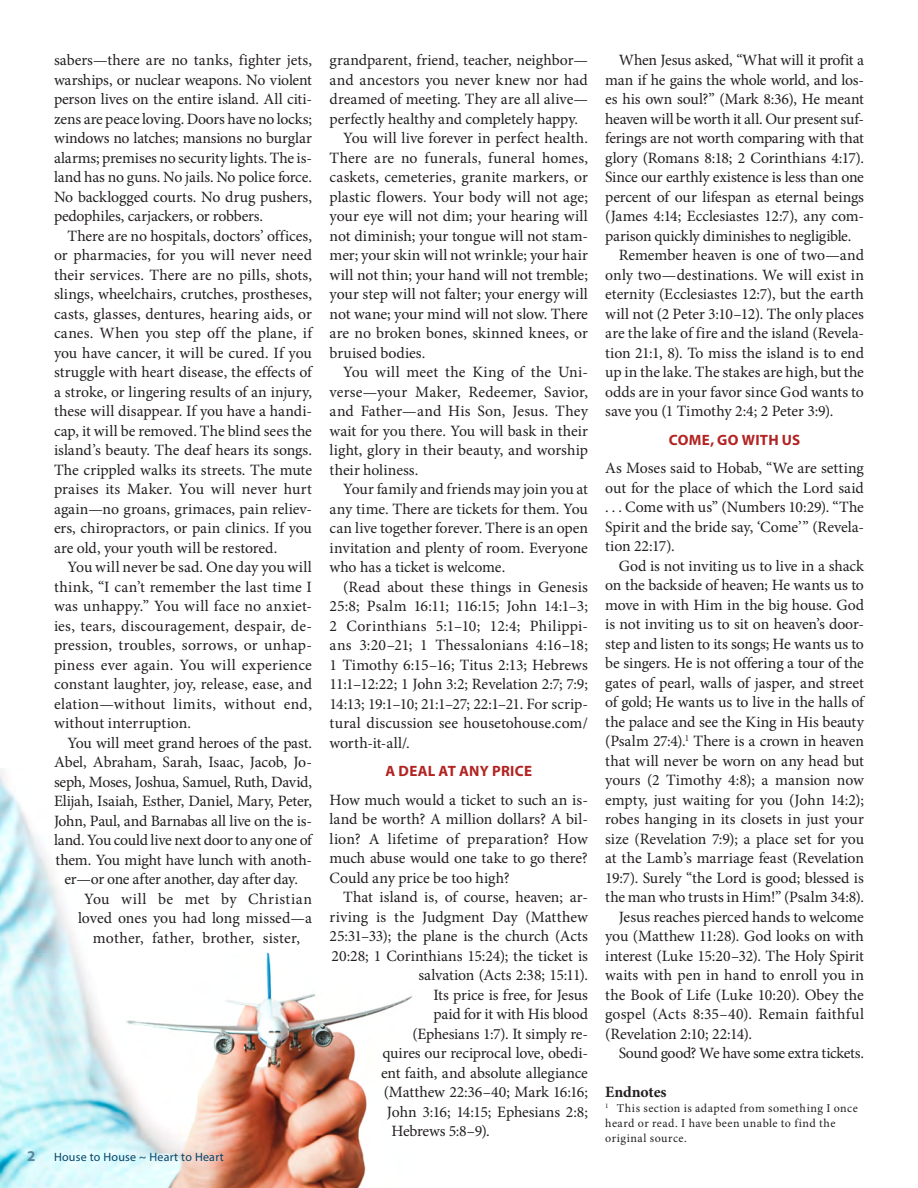
<style>
.page{position:relative;width:918px;height:1188px;background:#fff}
.page>*{position:absolute;margin:0;border:0;box-sizing:border-box;transform-origin:0 0}
.Body_Serif{font:15.75px/19.5px "Minion Pro";letter-spacing:-.005em;color:#231f20;text-align:justify}
.Body_Serif-2{font:15.75px "Minion Pro";letter-spacing:-.025em;color:#231f20}
.Body_Serif-3{font:700 15.75px "Minion Pro";letter-spacing:-.005em;color:#231f20}
.Main_Article_Heading{font:700 15px "Myriad Pro";letter-spacing:.02em;color:#b22423}
.t1{font:12px/15px "Minion Pro";letter-spacing:.04em;color:#231f20}
.t2{font:12px "Myriad Pro";letter-spacing:.02em;color:#00446a}
.s1{font-weight:700;font-size:15px;color:#5c87a1}
</style>
<div class="page">
<img style="left:0;top:769px;width:412px;height:419px">
<hr style="left:917px;top:0;width:1px;height:1188px;background:#c8d6e2">
<img style="left:917px;top:176px;width:1px;height:1012px">
<p class="Body_Serif" style="left:54px;top:51px;width:260px">sabers—there are no tanks, fighter jets, warships, or nuclear weapons. No violent person lives on the entire island. All citi&shy;zens are peace loving. Doors have no locks; windows no latches; mansions no burglar alarms; premises no security lights. The is&shy;land has no guns. No jails. No police force.<br>No backlogged courts. No drug pushers, pedophiles, carjackers, or robbers.</p>
<p class="Body_Serif" style="left:54px;top:226px;width:260px;text-indent:13px">There are no hospitals, doctors’ offices, or pharmacies, for you will never need their services. There are no pills, shots, slings, wheelchairs, crutches, prostheses, casts, glasses, dentures, hearing aids, or canes. When you step off the plane, if you have cancer, it will be cured. If you struggle with heart disease, the effects of a stroke, or lingering results of an injury, these will disappear. If you have a handi&shy;cap, it will be removed. The blind sees the island’s beauty. The deaf hears its songs.<br>The crippled walks its streets. The mute praises its Maker. You will never hurt again—no groans, grimaces, pain reliev&shy;ers, chiropractors, or pain clinics. If you are old, your youth will be restored.</p>
<p class="Body_Serif" style="left:54px;top:558px;width:260px;text-indent:13px">You will never be sad. One day you will think, “I can’t remember the last time I was unhappy.” You will face no anxiet&shy;ies, tears, discouragement, despair, de&shy;pression, troubles, sorrows, or unhap&shy;piness ever again. You will experience constant laughter, joy, release, ease, and elation—without limits, without end, without interruption.</p>
<p class="Body_Serif" style="left:67px;top:733px;width:246px">You will meet grand heroes of the past.</p>
<p class="Body_Serif" style="left:54px;top:753px;width:260px">Abel, Abraham, Sarah, Isaac, Jacob, Jo-</p>
<p class="Body_Serif" style="left:54px;top:772px;width:259px">seph, Moses, Joshua, Samuel, Ruth, David,</p>
<p class="Body_Serif" style="left:54px;top:792px;width:259px">Elijah, Isaiah, Esther, Daniel, Mary, Peter,</p>
<p class="Body_Serif" style="left:54px;top:811px;width:260px">John, Paul, and Barnabas all live on the is-</p>
<p class="Body_Serif-2" style="left:54px;top:830px;width:259px">land. You could live next door to any one of</p>
<p class="Body_Serif" style="left:55px;top:850px;width:258px">them. You might have lunch with anoth-</p>
<p class="Body_Serif" style="left:65px;top:870px;width:235px">er—or one after another, day after day.</p>
<p class="Body_Serif" style="left:78px;top:889px;width:236px;text-align:center">You will be met by Christian loved ones you had long missed—a mother, father, brother, sister,</p>
<p class="t2" style="left:27px;top:1150px;width:198px"><span class="s1">2</span> House to House ~ Heart to Heart</p>
<p class="Body_Serif" style="left:330px;top:51px;width:260px">grandparent, friend, teacher, neighbor— and ancestors you never knew nor had dreamed of meeting. They are all alive— perfectly healthy and completely happy.</p>
<p class="Body_Serif" style="left:330px;top:129px;width:260px;text-indent:13px">You will live forever in perfect health.<br>There are no funerals, funeral homes, caskets, cemeteries, granite markers, or plastic flowers. Your body will not age; your eye will not dim; your hearing will not diminish; your tongue will not stam&shy;mer; your skin will not wrinkle; your hair will not thin; your hand will not tremble; your step will not falter; your energy will not wane; your mind will not slow. There are no broken bones, skinned knees, or bruised bodies.</p>
<p class="Body_Serif" style="left:330px;top:363px;width:260px;text-indent:13px">You will meet the King of the Uni&shy;verse—your Maker, Redeemer, Savior, and Father—and His Son, Jesus. They wait for you there. You will bask in their light, glory in their beauty, and worship their holiness.</p>
<p class="Body_Serif" style="left:330px;top:480px;width:260px;text-indent:13px">Your family and friends may join you at any time. There are tickets for them. You can live together forever. There is an open invitation and plenty of room. Everyone who has a ticket is welcome.</p>
<p class="Body_Serif" style="left:330px;top:577px;width:260px;text-indent:13px">(Read about these things in Genesis 25:8; Psalm 16:11; 116:15; John 14:1–3; 2 Corinthians 5:1–10; 12:4; Philippi&shy;ans 3:20–21; 1 Thessalonians 4:16–18; 1 Timothy 6:15–16; Titus 2:13; Hebrews 11:1–12:22; 1 John 3:2; Revelation 2:7; 7:9; 14:13; 19:1–10; 21:1–27; 22:1–21. For scrip&shy;tural discussion see housetohouse.com/ worth-it-all/.</p>
<p class="Main_Article_Heading" style="left:386px;top:762px;width:148px">A DEAL AT ANY PRICE</p>
<p class="Body_Serif" style="left:330px;top:790px;width:260px">How much would a ticket to such an is&shy;land be worth? A million dollars? A bil&shy;lion? A lifetime of preparation? How much abuse would one take to go there?<br>Could any price be too high?</p>
<p class="Body_Serif" style="left:343px;top:888px;width:246px">That island is, of course, heaven; ar-</p>
<p class="Body_Serif" style="left:330px;top:907px;width:260px">riving is the Judgment Day (Matthew</p>
<p class="Body_Serif" style="left:330px;top:927px;width:260px">25:31–33); the plane is the church (Acts</p>
<p class="Body_Serif" style="left:332px;top:946px;width:258px">20:28; 1 Corinthians 15:24); the ticket is</p>
<p class="Body_Serif" style="left:419px;top:966px;width:171px">salvation (Acts 2:38; 15:11).</p>
<p class="Body_Serif" style="left:433px;top:985px;width:156px">Its price is free, for Jesus</p>
<p class="Body_Serif" style="left:433px;top:1005px;width:156px">paid for it with His blood</p>
<p class="Body_Serif" style="left:413px;top:1024px;width:177px">(Ephesians 1:7). It simply re-</p>
<p class="Body_Serif" style="left:382px;top:1044px;width:207px">quires our reciprocal love, obedi-</p>
<p class="Body_Serif" style="left:381px;top:1063px;width:209px">ent faith, and absolute allegiance</p>
<p class="Body_Serif" style="left:384px;top:1083px;width:205px">(Matthew 22:36–40; Mark 16:16;</p>
<p class="Body_Serif" style="left:387px;top:1102px;width:202px">John 3:16; 14:15; Ephesians 2:8;</p>
<p class="Body_Serif" style="left:391px;top:1122px;width:100px">Hebrews 5:8–9).</p>
<p class="Body_Serif" style="left:605px;top:51px;width:260px;text-indent:13px">When Jesus asked, “What will it profit a man if he gains the whole world, and los&shy;es his own soul?” (Mark 8:36), He meant heaven will be worth it all. Our present suf&shy;ferings are not worth comparing with that glory (Romans 8:18; 2 Corinthians 4:17).<br>Since our earthly existence is less than one percent of our lifespan as eternal beings (James 4:14; Ecclesiastes 12:7), any com&shy;parison quickly diminishes to negligible.</p>
<p class="Body_Serif" style="left:605px;top:246px;width:260px;text-indent:13px">Remember heaven is one of two—and only two—destinations. We will exist in eternity (Ecclesiastes 12:7), but the earth will not (2 Peter 3:10–12). The only places are the lake of fire and the island (Revela&shy;tion 21:1, 8). To miss the island is to end up in the lake. The stakes are high, but the odds are in your favor since God wants to save you (1 Timothy 2:4; 2 Peter 3:9).</p>
<p class="Main_Article_Heading" style="left:669px;top:430px;width:133px">COME, GO WITH US</p>
<p class="Body_Serif" style="left:605px;top:459px;width:260px">As Moses said to Hobab, “We are setting out for the place of which the Lord said . . . Come with us” (Numbers 10:29). “The Spirit and the bride say, ‘Come’” (Revela&shy;tion 22:17).</p>
<p class="Body_Serif" style="left:605px;top:556px;width:260px;text-indent:13px">God is not inviting us to live in a shack on the backside of heaven; He wants us to move in with Him in the big house. God is not inviting us to sit on heaven’s door&shy;step and listen to its songs; He wants us to be singers. He is not offering a tour of the gates of pearl, walls of jasper, and street of gold; He wants us to live in the halls of the palace and see the King in His beauty (Psalm 27:4).<sup>1</sup> There is a crown in heaven that will never be worn on any head but yours (2 Timothy 4:8); a mansion now empty, just waiting for you (John 14:2); robes hanging in its closets in just your size (Revelation 7:9); a place set for you at the Lamb’s marriage feast (Revelation 19:7). Surely “the Lord is good; blessed is the man who trusts in Him!” (Psalm 34:8).</p>
<p class="Body_Serif" style="left:605px;top:907px;width:260px;text-indent:13px">Jesus reaches pierced hands to welcome you (Matthew 11:28). God looks on with interest (Luke 15:20–32). The Holy Spirit waits with pen in hand to enroll you in the Book of Life (Luke 10:20). Obey the gospel (Acts 8:35–40). Remain faithful (Revelation 2:10; 22:14).</p>
<p class="Body_Serif" style="left:619px;top:1044px;width:247px">Sound good? We have some extra tickets.</p>
<p class="Body_Serif-3" style="left:605px;top:1081px;width:63px">Endnotes</p>
<p class="t1" style="left:605px;top:1101px;width:254px"><sup>1</sup> This section is adapted from something I once heard or read. I have been unable to find the original source.</p>
</div>
